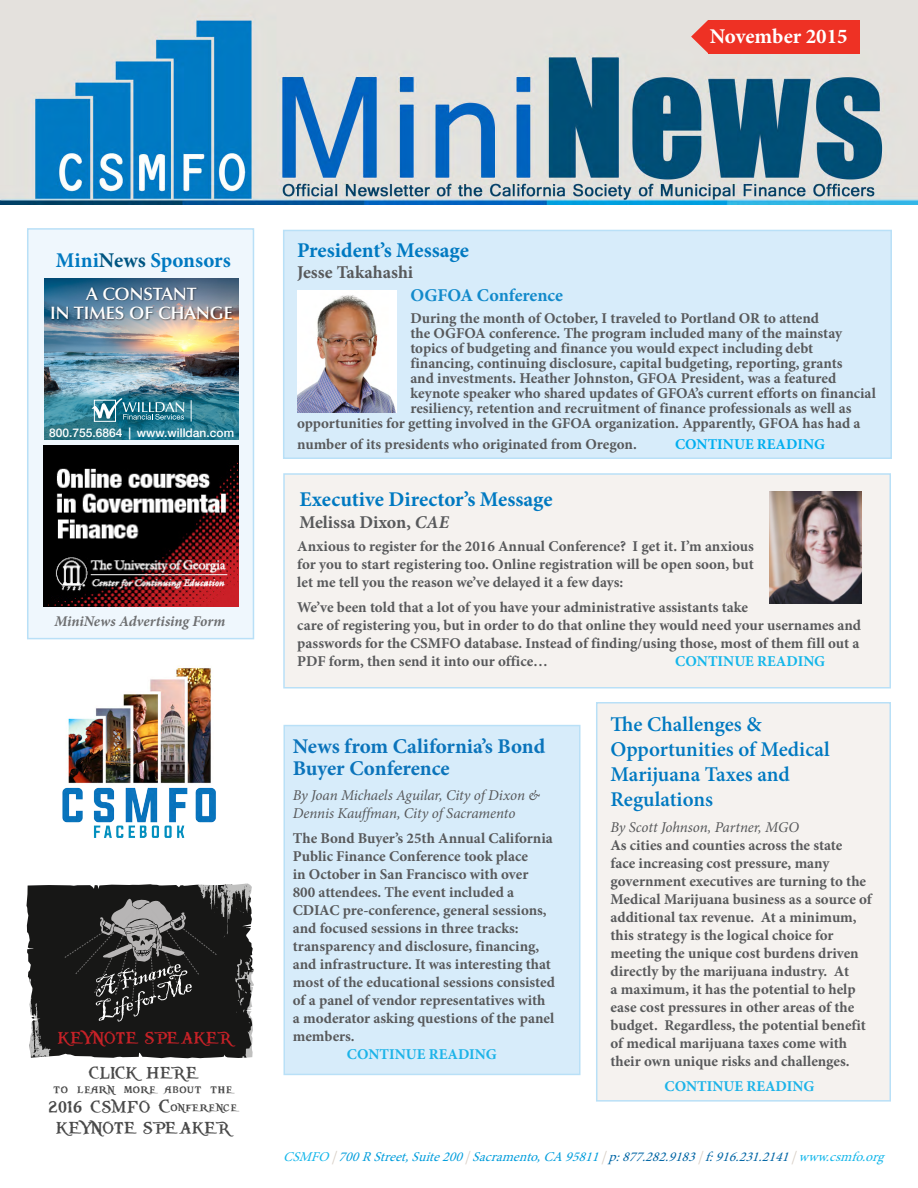
<style>
.page{position:relative;width:918px;height:1188px;background:#fff}
.page>*{position:absolute;margin:0;border:0;box-sizing:border-box;transform-origin:0 0}
.t1{font:600 21px/25.2px "Minion Pro";color:#0079c1}
.t2{font:700 21px "Minion Pro";color:#0079c1}
.t3{font:700 21px/22.2px "Minion Pro";color:#0b74bb}
.t4{font:700 21px "Minion Pro";color:#fff}
.t5{font:19.05px/18.1px "Piecesof Eight";letter-spacing:.04em;color:#494949}
.t6{font:700 18px "Minion Pro";color:#58595b}
.t7{font:600 18px/19.5px "Optima LT Std";color:#fff;text-align:center}
.t8{font:700 18px "Minion Pro";color:#128acb}
.t9{font:17.55px "Piecesof Eight";letter-spacing:.015em;color:#494949}
.t10{font:17.55px "Piecesof Eight";letter-spacing:.015em;color:#c72127}
.t11{font:700 15px/18px "Minion Pro";color:#58595b}
.t12{font:italic 15px/18px "Minion Pro";letter-spacing:-.01em;color:#58595b}
.t13{font:700 15px "Minion Pro";color:#1cb3e8}
.t14{font:700 15px "Minion Pro";color:#13b6ea}
.t15{font:700 15px "Minion Pro";color:#00aeef}
.t16{font:italic 700 14.85px "Minion Pro";letter-spacing:-.005em;color:#6e6f71}
.t17{font:italic 13.5px "Minion Pro";color:#009ddc}
.t18{font:500 12px "Helvetica Neue LT Std";color:#fff}
.s1{color:#005581}
.s2{font-size:17.55px}
.s3{font-style:italic}
.s4{color:#13b6ea}
.s5{color:#d8cfc6}
.s6{color:#0065a4}
</style>
<div class="page">
<div style="left:27px;top:228px;width:227px;height:411px;background:#eff7fd;border:2px solid #b9e0f7"></div>
<div style="left:283px;top:230px;width:609px;height:229px;background:#d7ecfa;border:2px solid #b9e0f7"></div>
<div style="left:283px;top:473px;width:608px;height:215px;background:#f5f2ef;border:2px solid #b9e0f7"></div>
<img style="left:770px;top:491px;width:92px;height:113px">
<img style="left:297px;top:291px;width:100px;height:122px">
<img style="left:44px;top:279px;width:195px;height:110px">
<img style="left:44px;top:389px;width:195px;height:51px">
<div style="left:51px;top:287px;width:184px;height:35px;background:#000;opacity:.5"></div>
<svg style="left:191px;top:400px;width:1px;height:22px"></svg>
<div style="left:94px;top:400px;width:22px;height:22px;border:1px solid #fff"></div>
<svg style="left:92px;top:398px;width:92px;height:22px;background:#4e90a2"></svg>
<img style="left:62px;top:668px;width:154px;height:170px">
<img style="left:0;top:0;width:918px;height:204px">
<div style="left:284px;top:726px;width:296px;height:348px;background:#d7ecfa"></div>
<div style="left:284px;top:725px;width:296px;height:350px;border:2px solid #b9e0f7"></div>
<div style="left:596px;top:702px;width:295px;height:400px;background:#f5f2ef;border:2px solid #b9e0f7"></div>
<div style="left:708px;top:20px;width:152px;height:33px;background:#ee3124"></div>
<svg style="left:691px;top:20px;width:17px;height:33px"></svg>
<img style="left:44px;top:445px;width:194px;height:161px">
<svg style="left:26px;top:883px;width:228px;height:176px;background:#373736"></svg>
<h1 class="t4" style="left:710px;top:22px;width:139px">November 2015</h1>
<h1 class="t4" style="left:721px;top:24px;width:120px">October 2015</h1>
<h1 class="t2" style="left:56px;top:246px;width:176px">Mini<span class="s1">News</span> Sponsors</h1>
<p class="t7" style="left:50px;top:284px;width:184px">A CONSTANT<br>IN TIMES OF CHANGE</p>
<p class="t18" style="left:49px;top:425px;width:187px">800.755.6864 | www.willdan.com</p>
<p class="t16" style="left:54px;top:611px;width:172px">MiniNews Advertising Form</p>
<p class="t10" style="left:58px;top:1028px;width:175px">KEYNOTE SPE AKER</p>
<p class="t9" style="left:89px;top:1064px;width:110px">CLICK HERE</p>
<p class="t5" style="left:49px;top:1079px;width:189px">to learn more about the<br><span class="s2">2016 CSMFO</span> Conference</p>
<p class="t9" style="left:56px;top:1119px;width:175px">KEYNOTE SPE AKER</p>
<h1 class="t2" style="left:297px;top:235px;width:174px">President’s Message</h1>
<p class="t6" style="left:297px;top:260px;width:118px">Jesse Takahashi</p>
<p class="t8" style="left:410px;top:283px;width:154px">OGFOA Conference</p>
<p class="t11" style="left:410px;top:309px;width:410px">During the month of October, I traveled to Portland OR to attend</p>
<p class="t11" style="left:410px;top:324px;width:433px">the OGFOA conference. The program included many of the mainstay</p>
<p class="t11" style="left:410px;top:339px;width:405px">topics of budgeting and finance you would expect including debt</p>
<p class="t11" style="left:410px;top:354px;width:434px">financing, continuing disclosure, capital budgeting, reporting, grants</p>
<p class="t11" style="left:410px;top:369px;width:428px">and investments. Heather Johnston, GFOA President, was a featured</p>
<p class="t11" style="left:410px;top:384px;width:467px">keynote speaker who shared updates of GFOA’s current efforts on financial</p>
<p class="t11" style="left:410px;top:399px;width:443px">resiliency, retention and recruitment of finance professionals as well as</p>
<p class="t11" style="left:297px;top:414px;width:565px">opportunities for getting involved in the GFOA organization. Apparently, GFOA has had a</p>
<p class="t11" style="left:297px;top:435px;width:341px">number of its presidents who originated from Oregon.</p>
<p class="t15" style="left:675px;top:434px;width:151px">CONTINUE READING</p>
<h1 class="t2" style="left:300px;top:484px;width:255px">Executive Director’s Message</h1>
<p class="t6" style="left:300px;top:509px;width:151px">Melissa Dixon, <span class="s3">CAE</span></p>
<p class="t11" style="left:297px;top:537px;width:458px;text-align:justify">Anxious to register for the 2016 Annual Conference? I get it. I’m anxious for you to start registering too. Online registration will be open soon, but let me tell you the reason we’ve delayed it a few days:</p>
<p class="t11" style="left:297px;top:598px;width:565px">We’ve been told that a lot of you have your administrative assistants take<br>care of registering you, but in order to do that online they would need your usernames and passwords for the CSMFO database. Instead of finding/using those, most of them fill out a PDF form, then send it into our office…</p>
<p class="t14" style="left:675px;top:651px;width:151px">CONTINUE READING</p>
<h1 class="t3" style="left:293px;top:735px;width:254px">News from California’s Bond<br>Buyer Conference</h1>
<p class="t12" style="left:293px;top:786px;width:249px">By Joan Michaels Aguilar, City of Dixon &amp;<br>Dennis Kauffman, City of Sacramento</p>
<p class="t11" style="left:293px;top:829px;width:264px">The Bond Buyer’s 25th Annual California Public Finance Conference took place<br>in October in San Francisco with over<br>800 attendees. The event included a CDIAC pre-conference, general sessions, and focused sessions in three tracks: transparency and disclosure, financing, and infrastructure. It was interesting that most of the educational sessions consisted of a panel of vendor representatives with a moderator asking questions of the panel members.</p>
<p class="t13" style="left:347px;top:1043px;width:151px">CONTINUE READING</p>
<h1 class="t1" style="left:610px;top:711px;width:221px">The Challenges &amp;<br>Opportunities of Medical<br>Marijuana Taxes and<br>Regulations</h1>
<p class="t12" style="left:610px;top:818px;width:190px">By Scott Johnson, Partner, MGO</p>
<p class="t11" style="left:610px;top:836px;width:263px">As cities and counties across the state<br>face increasing cost pressure, many government executives are turning to the Medical Marijuana business as a source of additional tax revenue. At a minimum, this strategy is the logical choice for meeting the unique cost burdens driven directly by the marijuana industry. At<br>a maximum, it has the potential to help ease cost pressures in other areas of the budget. Regardless, the potential benefit of medical marijuana taxes come with their own unique risks and challenges.</p>
<p class="t13" style="left:664px;top:1075px;width:151px">CONTINUE READING</p>
<p class="t17" style="left:283px;top:1148px;width:608px"><span class="s4">CSMFO</span> <span class="s5">|</span> 700RStreet,Suite200<span class="s5">|</span> Sacramento,CA95811 <span class="s5">|</span> <span class="s6">p:877.282.9183</span><span class="s5">|</span> <span class="s6">f:916.231.2141</span><span class="s5">|</span> <span class="s4">www.csmfo.org</span></p>
</div>
